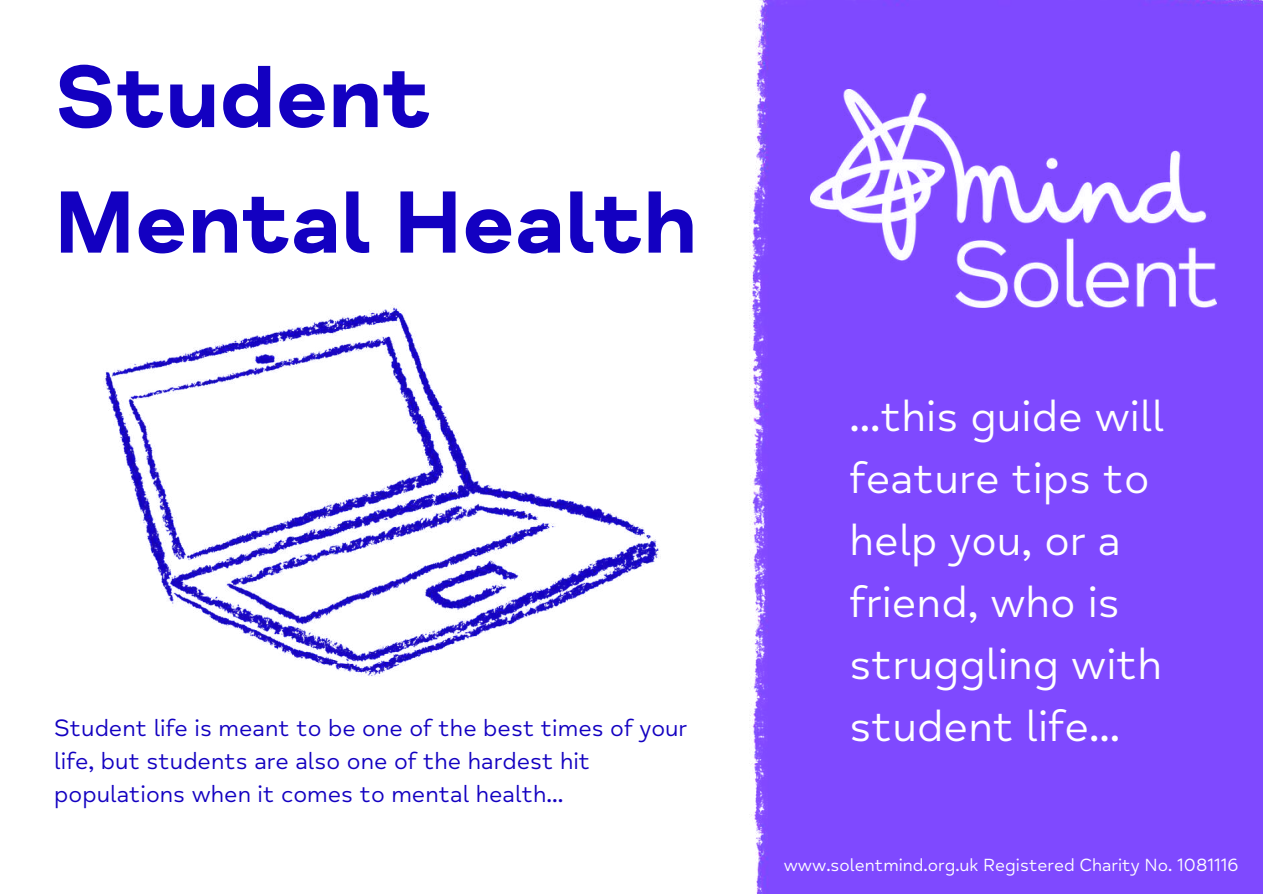
<style>
.page{position:relative;width:1263px;height:894px;background:#fff}
.page>*{position:absolute;margin:0;border:0;box-sizing:border-box;transform-origin:0 0}
.t1{font:700 90.15px/125.4px "Mind Meridian";color:#1300c1}
.t2{font:44.4px/61.8px "Mind Meridian";color:#fff}
.t3{font:24.15px/32.7px "Mind Meridian";color:#1300c1}
.t4{font:18px "Mind Meridian";color:#fff}
</style>
<div class="page">
<div style="left:749px;top:0;width:514px;height:893px;background:#7f49ff"></div>
<img style="left:810px;top:89px;width:406px;height:218px">
<img style="left:105px;top:307px;width:554px;height:369px">
<h1 class="t1" style="left:54px;top:36px;width:645px">Student<br>Mental Health</h1>
<p class="t3" style="left:54px;top:712px;width:635px">Student life is meant to be one of the best times of your life, but students are also one of the hardest hit populations when it comes to mental health...</p>
<h2 class="t2" style="left:849px;top:386px;width:316px">...this guide will feature tips to help you, or a friend, who is struggling with student life...</h2>
<p class="t4" style="left:784px;top:854px;width:456px">www.solentmind.org.uk Registered Charity No. 1081116</p>
</div>
